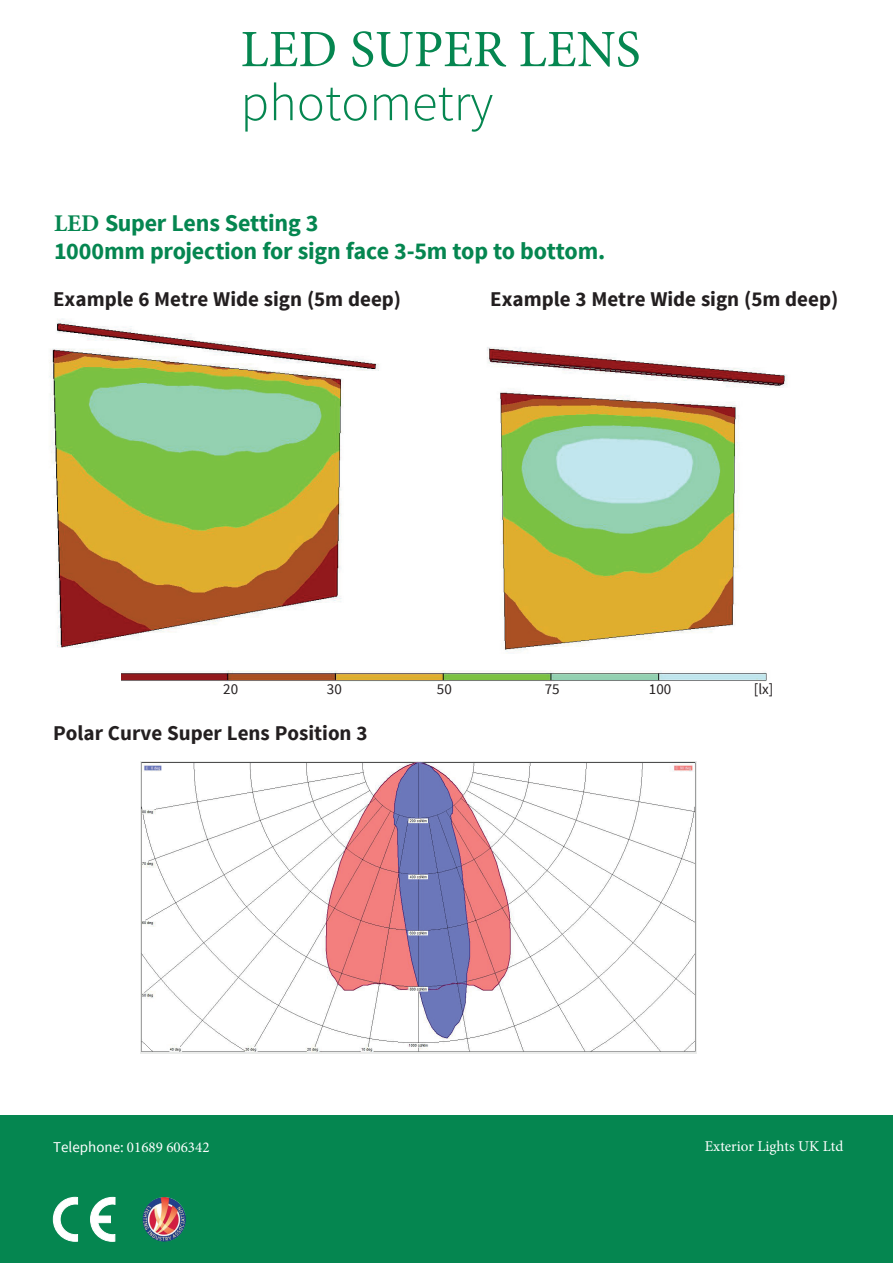
<style>
.page{position:relative;width:893px;height:1263px;background:#fff}
.page>*{position:absolute;margin:0;border:0;box-sizing:border-box;transform-origin:0 0}
.t1{font:52.5px "Minion Pro";color:#058650}
.t2{font:300 52.5px "Source Sans Pro";color:#058650}
.t3{font:700 24px/28.8px "Source Sans Pro";letter-spacing:-.01em;color:#058650}
.t4{font:700 21px "Source Sans Pro";color:#231f20}
.t5{font:15px "Minion Pro";color:#fff}
.t6{font:15px "Source Sans Pro";color:#231f20}
.s1{font-family:"Minion Pro"}
.s2{font-family:"Source Sans Pro"}
</style>
<div class="page">
<div style="left:0;top:1115px;width:893px;height:148px;background:#058650"></div>
<img style="left:143px;top:1197px;width:43px;height:44px">
<svg style="left:90px;top:1197px;width:25px;height:45px"></svg>
<svg style="left:53px;top:1197px;width:25px;height:45px"></svg>
<img style="left:49px;top:318px;width:330px;height:330px">
<img style="left:487px;top:347px;width:300px;height:307px">
<img style="left:121px;top:670px;width:646px;height:11px">
<img style="left:141px;top:762px;width:555px;height:292px">
<h1 class="t1" style="left:241px;top:14px;width:402px">LED SUPER LENS</h1>
<h1 class="t2" style="left:241px;top:71px;width:254px">photometry</h1>
<p class="t3" style="left:54px;top:209px;width:553px"><span class="s1">LED</span> Super Lens Setting 3<br>1000mm projection for sign face 3-5m top to bottom.</p>
<p class="t4" style="left:53px;top:285px;width:349px">Example 6 Metre Wide sign (5m deep)</p>
<p class="t4" style="left:490px;top:285px;width:349px">Example 3 Metre Wide sign (5m deep)</p>
<p class="t6" style="left:223px;top:679px;width:16px">20</p>
<p class="t6" style="left:327px;top:679px;width:16px">30</p>
<p class="t6" style="left:437px;top:679px;width:16px">50</p>
<p class="t6" style="left:545px;top:679px;width:16px">75</p>
<p class="t6" style="left:649px;top:679px;width:24px">100</p>
<p class="t6" style="left:754px;top:679px;width:21px">[lx]</p>
<p class="t4" style="left:53px;top:720px;width:316px">Polar Curve Super Lens Position 3</p>
<p class="t5" style="left:53px;top:1137px;width:158px"><span class="s2">Telephone:</span> 01689 606342</p>
<p class="t5" style="left:705px;top:1136px;width:140px">Exterior Lights UK Ltd</p>
</div>
